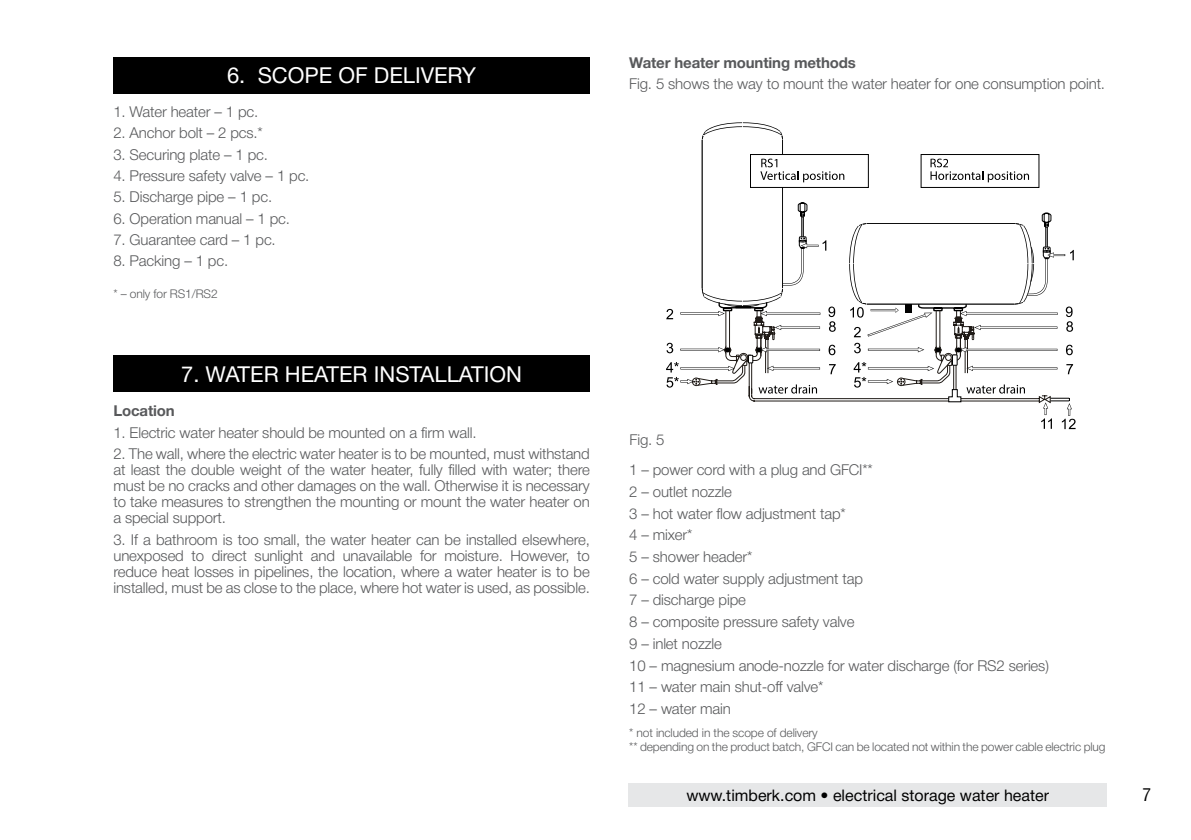
<style>
.page{position:relative;width:1191px;height:840px;background:#fff}
.page>*{position:absolute;margin:0;border:0;box-sizing:border-box;transform-origin:0 0}
.t1{font:22px "Helvetica Neue Cyr";color:#fff}
.t2{font:18px "Helios Cond C";color:#000}
.t3{font:16px "Helvetica Neue Cyr";color:#000}
.t4{font:300 15px/21.6px "Helvetica Neue Cyr";letter-spacing:-.01em;color:#58595b;text-align:justify}
.t5{font:700 15px "Helvetica Neue Cyr";letter-spacing:-.01em;color:#58595b}
.t6{font:300 12px/14.4px "Helvetica Neue Cyr";letter-spacing:-.01em;color:#58595b}
</style>
<div class="page">
<div style="left:628px;top:782px;width:479px;height:24px;background:#e6e7e8"></div>
<div style="left:113px;top:57px;width:477px;height:37px;background:#000"></div>
<div style="left:113px;top:355px;width:477px;height:37px;background:#000"></div>
<svg style="left:666px;top:122px;width:409px;height:307px"></svg>
<div style="left:778px;top:158px;width:38px;height:10px;background:#fff"></div>
<div style="left:948px;top:157px;width:43px;height:11px;background:#fff"></div>
<h1 class="t1" style="left:227px;top:63px;width:250px">6. SCOPE OF DELIVERY</h1>
<p class="t4" style="left:113px;top:101px;width:146px">1. Water heater – 1 pc.</p>
<p class="t4" style="left:113px;top:122px;width:151px">2. Anchor bolt – 2 pcs.*</p>
<p class="t4" style="left:113px;top:143px;width:156px">3. Securing plate – 1 pc.</p>
<p class="t4" style="left:113px;top:165px;width:197px">4. Pressure safety valve – 1 pc.</p>
<p class="t4" style="left:113px;top:186px;width:160px">5. Discharge pipe – 1 pc.</p>
<p class="t4" style="left:113px;top:207px;width:178px">6. Operation manual – 1 pc.</p>
<p class="t4" style="left:113px;top:229px;width:164px">7. Guarantee card – 1 pc.</p>
<p class="t4" style="left:113px;top:250px;width:116px">8. Packing – 1 pc.</p>
<p class="t6" style="left:113px;top:286px;width:106px">* – only for RS1/RS2</p>
<h1 class="t1" style="left:181px;top:362px;width:342px">7. WATER HEATER INSTALLATION</h1>
<p class="t5" style="left:113px;top:402px;width:63px">Location</p>
<p class="t4" style="left:113px;top:421px;width:364px">1. Electric water heater should be mounted on a firm wall.</p>
<p class="t4" style="left:113px;top:446px;width:478px;line-height:16px">2. The wall, where the electric water heater is to be mounted, must withstand at least the double weight of the water heater, fully filled with water; there must be no cracks and other damages on the wall. Otherwise it is necessary to take measures to strengthen the mounting or mount the water heater on a special support.</p>
<p class="t4" style="left:113px;top:531px;width:478px;line-height:16px">3. If a bathroom is too small, the water heater can be installed elsewhere, unexposed to direct sunlight and unavailable for moisture. However, to reduce heat losses in pipelines, the location, where a water heater is to be installed, must be as close to the place, where hot water is used, as possible.</p>
<p class="t5" style="left:629px;top:54px;width:228px">Water heater mounting methods</p>
<p class="t4" style="left:629px;top:73px;width:477px">Fig. 5 shows the way to mount the water heater for one consumption point.</p>
<p class="t4" style="left:629px;top:424px;width:245px;line-height:30.2px">Fig. 5<br>1 – power cord with a plug and GFCI**</p>
<p class="t4" style="left:629px;top:480px;width:421px;text-align:left">2 – outlet nozzle<br>3 – hot water flow adjustment tap*<br>4 – mixer*<br>5 – shower header*<br>6 – cold water supply adjustment tap<br>7 – discharge pipe<br>8 – composite pressure safety valve<br>9 – inlet nozzle<br>10 – magnesium anode-nozzle for water discharge (for RS2 series)<br>11 – water main shut-off valve*<br>12 – water main</p>
<p class="t6" style="left:629px;top:725px;width:478px">* not included in the scope of delivery<br>** depending on the product batch, GFCI can be located not within the power cable electric plug</p>
<p class="t3" style="left:686px;top:786px;width:364px">www.timberk.com • electrical storage water heater</p>
<p class="t2" style="left:1142px;top:783px;width:10px">7</p>
</div>
